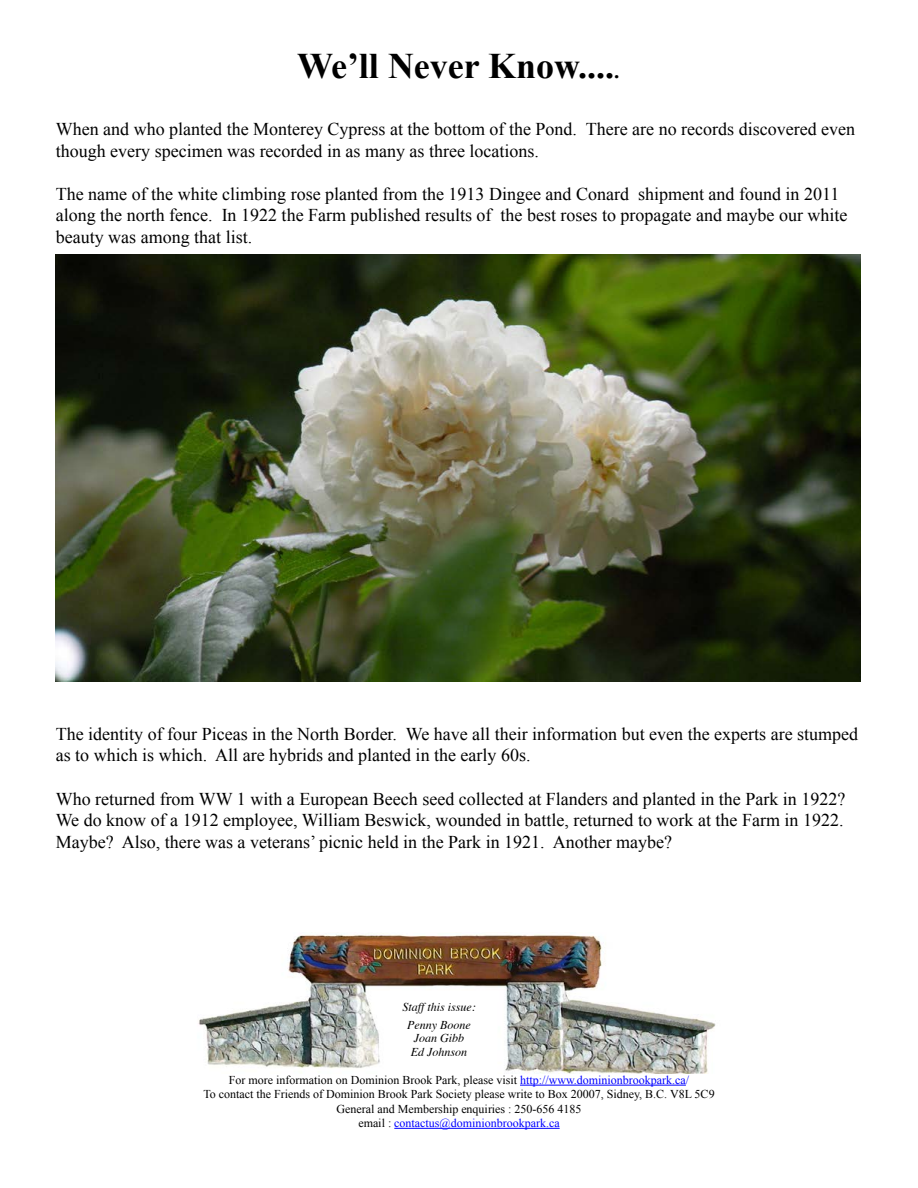
<style>
.page{position:relative;width:918px;height:1188px;background:#fff}
.page>*{position:absolute;margin:0;border:0;box-sizing:border-box;transform-origin:0 0}
.t1{font:700 36px "Times New Roman";color:#000}
.t2{font:18px/21.6px "Times New Roman";color:#000}
.t3{font:12px/14.4px "Times New Roman";color:#000;text-align:center}
.t4{font:italic 12px/18px "Times";color:#000;text-align:center}
.s1{font-size:21px}
.s2{color:#00f}
</style>
<div class="page">
<img style="left:198px;top:934px;width:518px;height:139px">
<hr style="left:520px;top:1085px;width:166px;height:1px;background:#00f">
<hr style="left:394px;top:1128px;width:166px;height:1px;background:#00f">
<img style="left:56px;top:255px;width:805px;height:426px">
<h1 class="t1" style="left:297px;top:41px;width:324px">We’ll Never Know....<span class="s1">.</span></h1>
<p class="t2" style="left:56px;top:118px;width:801px">When and who planted the Monterey Cypress at the bottom of the Pond. There are no records discovered even though every specimen was recorded in as many as three locations.</p>
<p class="t2" style="left:56px;top:183px;width:793px">The name of the white climbing rose planted from the 1913 Dingee and Conard shipment and found in 2011 along the north fence. In 1922 the Farm published results of the best roses to propagate and maybe our white beauty was among that list.</p>
<p class="t2" style="left:56px;top:723px;width:804px">The identity of four Piceas in the North Border. We have all their information but even the experts are stumped as to which is which. All are hybrids and planted in the early 60s.</p>
<p class="t2" style="left:56px;top:788px;width:791px;text-align:justify">Who returned from WW 1 with a European Beech seed collected at Flanders and planted in the Park in 1922?<br>We do know of a 1912 employee, William Beswick, wounded in battle, returned to work at the Farm in 1922.<br>Maybe? Also, there was a veterans’ picnic held in the Park in 1921. Another maybe?</p>
<p class="t4" style="left:402px;top:997px;width:75px">Staff this issue:<br>Penny Boone</p>
<p class="t4" style="left:411px;top:1031px;width:58px;line-height:13.5px;text-align:left">Joan Gibb<br>Ed Johnson</p>
<p class="t3" style="left:203px;top:1072px;width:513px">For more information on Dominion Brook Park, please visit <span class="s2">http://www.dominionbrookpark.ca/<br></span>To contact the Friends of Dominion Brook Park Society please write to Box 20007, Sidney, B.C. V8L 5C9<br>General and Membership enquiries : 250-656 4185<br>email : <span class="s2">contactus@dominionbrookpark.ca</span></p>
</div>
